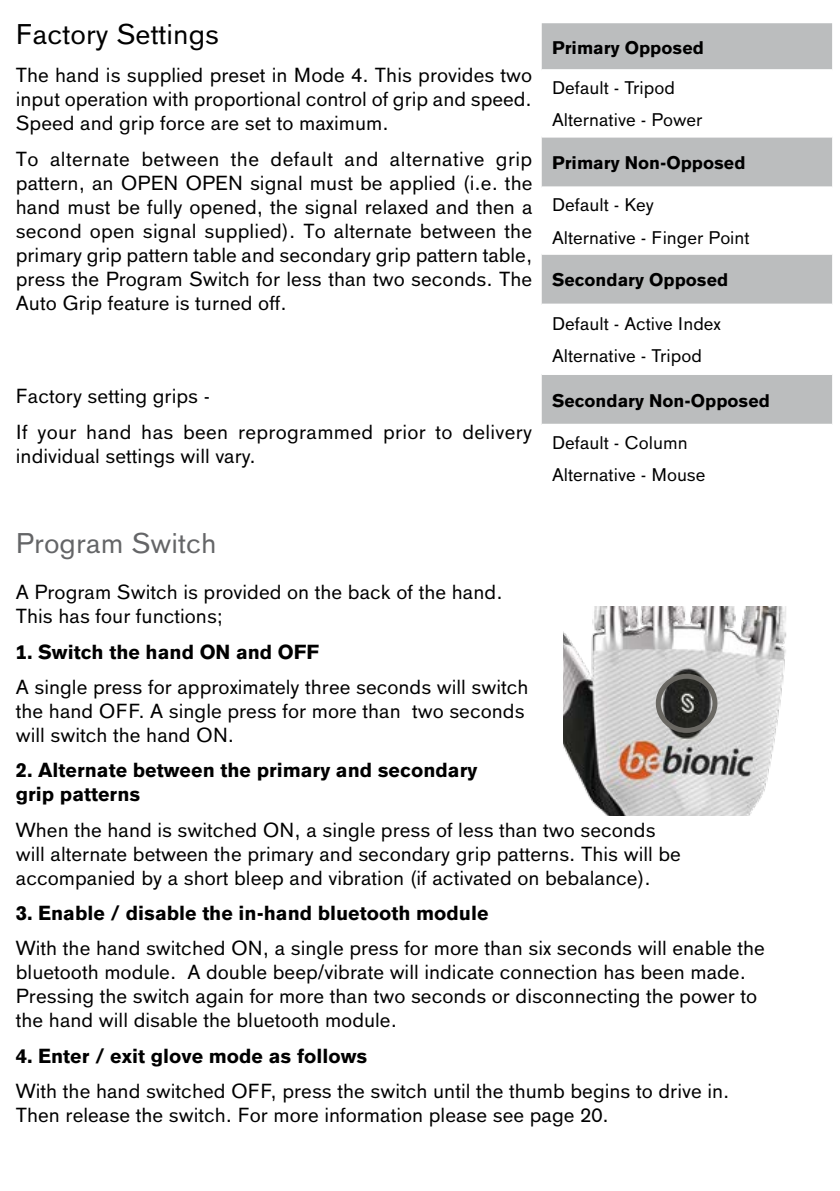
<style>
.page{position:relative;width:840px;height:1191px;background:#fff}
.page>*{position:absolute;margin:0;border:0;box-sizing:border-box;transform-origin:0 0}
.t1{font:28px "OBO Sans";color:#000}
.t2{font:28px "OBO Sans";color:#646567}
.t3{font:20px/24px "OBO Sans";color:#000}
.t4{font:700 20px/24px "OBO Sans";color:#000}
.t5{font:18px/32.4px "OBO Sans";color:#000}
.t6{font:700 18px "OBO Sans";color:#000}
</style>
<div class="page">
<div style="left:541px;top:23px;width:290px;height:46px;background:#bbbdbe"></div>
<svg style="left:541px;top:138px;width:290px;height:286px;fill:#bbbdbe"></svg>
<hr style="left:541px;top:186px;width:290px;height:2px;background:#fff">
<hr style="left:541px;top:253px;width:290px;height:2px;background:#fff">
<hr style="left:541px;top:304px;width:290px;height:2px;background:#fff">
<hr style="left:541px;top:373px;width:290px;height:2px;background:#fff">
<img style="left:563px;top:606px;width:224px;height:209px">
<div style="left:655px;top:674px;width:62px;height:59px;border:5px solid #6a6863;border-radius:50%"></div>
<h1 class="t1" style="left:16px;top:18px;width:205px">Factory Settings</h1>
<p class="t3" style="left:16px;top:63px;width:517px;text-align:justify">The hand is supplied preset in Mode 4. This provides two input operation with proportional control of grip and speed.<br>Speed and grip force are set to maximum.</p>
<p class="t3" style="left:16px;top:147px;width:518px;text-align:justify">To alternate between the default and alternative grip pattern, an OPEN OPEN signal must be applied (i.e. the hand must be fully opened, the signal relaxed and then a second open signal supplied). To alternate between the primary grip pattern table and secondary grip pattern table, press the Program Switch for less than two seconds. The Auto Grip feature is turned off.</p>
<p class="t3" style="left:16px;top:379px;width:517px;line-height:35.4px">Factory setting grips -<br>If your hand has been reprogrammed prior to delivery</p>
<p class="t3" style="left:16px;top:444px;width:241px">individual settings will vary.</p>
<p class="t6" style="left:551px;top:37px;width:153px">Primary Opposed</p>
<p class="t5" style="left:551px;top:71px;width:152px">Default - Tripod<br>Alternative - Power</p>
<p class="t6" style="left:551px;top:152px;width:195px">Primary Non-Opposed</p>
<p class="t5" style="left:551px;top:189px;width:199px">Default - Key<br>Alternative - Finger Point</p>
<p class="t6" style="left:551px;top:270px;width:178px">Secondary Opposed</p>
<p class="t5" style="left:551px;top:307px;width:170px">Default - Active Index<br>Alternative - Tripod</p>
<p class="t6" style="left:551px;top:390px;width:219px">Secondary Non-Opposed</p>
<p class="t5" style="left:551px;top:426px;width:155px">Default - Column<br>Alternative - Mouse</p>
<h1 class="t2" style="left:16px;top:527px;width:202px">Program Switch</h1>
<p class="t3" style="left:16px;top:580px;width:488px">A Program Switch is provided on the back of the hand.<br>This has four functions;</p>
<p class="t4" style="left:16px;top:639px;width:304px">1. Switch the hand ON and OFF</p>
<p class="t3" style="left:16px;top:675px;width:514px">A single press for approximately three seconds will switch the hand OFF. A single press for more than two seconds will switch the hand ON.</p>
<p class="t4" style="left:16px;top:758px;width:462px">2. Alternate between the primary and secondary grip patterns</p>
<p class="t3" style="left:16px;top:817px;width:666px">When the hand is switched ON, a single press of less than two seconds will alternate between the primary and secondary grip patterns. This will be accompanied by a short bleep and vibration (if activated on bebalance).</p>
<p class="t4" style="left:16px;top:901px;width:474px">3. Enable / disable the in-hand bluetooth module</p>
<p class="t3" style="left:16px;top:936px;width:750px">With the hand switched ON, a single press for more than six seconds will enable the bluetooth module. A double beep/vibrate will indicate connection has been made.<br>Pressing the switch again for more than two seconds or disconnecting the power to the hand will disable the bluetooth module.</p>
<p class="t4" style="left:16px;top:1043px;width:353px">4. Enter / exit glove mode as follows</p>
<p class="t3" style="left:16px;top:1079px;width:714px">With the hand switched OFF, press the switch until the thumb begins to drive in.<br>Then release the switch. For more information please see page 20.</p>
</div>
